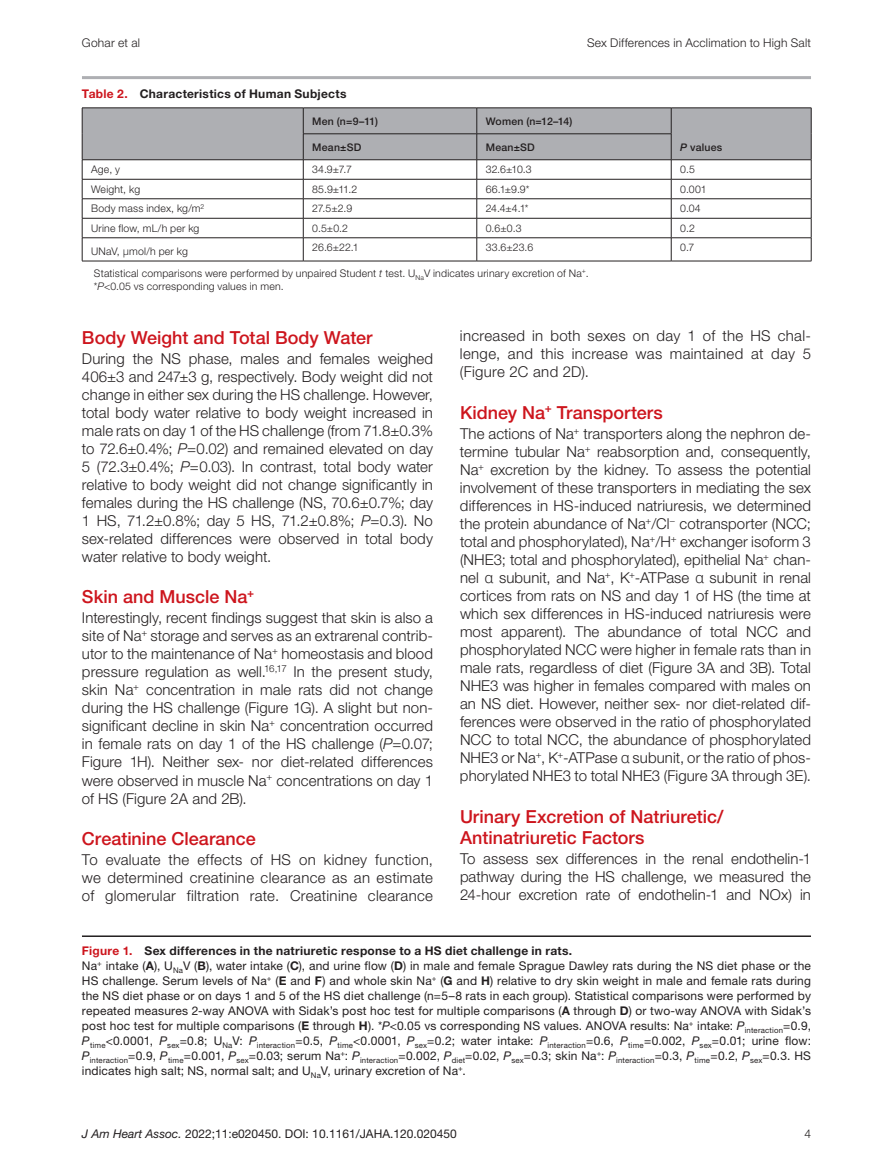
<style>
.page{position:relative;width:893px;height:1174px;background:#fff}
.page>*{position:absolute;margin:0;border:0;box-sizing:border-box;transform-origin:0 0}
.t1{font:500 18px/21px "Helvetica Neue LT Std";color:#cd151d}
.t2{font:300 15px/18px "Helvetica Neue LT Std";letter-spacing:.005em;color:#231f20;text-align:justify}
.t3{font:12px/15px "Helvetica Neue LT Std";letter-spacing:.015em;color:#231f20}
.t4{font:300 12px "Helvetica Neue LT Std";letter-spacing:.015em;color:#231f20}
.t5{font:700 12px "Helvetica Neue LT Std";letter-spacing:.025em;color:#231f20}
.t6{font:300 10.5px/13.5px "Helvetica Neue LT Std";letter-spacing:.02em;color:#231f20}
.t7{font:500 10.5px "Helvetica Neue LT Std";letter-spacing:.02em;color:#231f20}
.s1{color:#cd151d}
.s2{font-style:italic}
.s3{font-family:"Noto Sans"}
.s4{font-weight:700;color:#cd151d}
.s5{font-weight:700}
</style>
<div class="page">
<hr style="left:82px;top:261px;width:221px;height:1px;background:#231f20">
<hr style="left:303px;top:261px;width:174px;height:1px;background:#231f20">
<hr style="left:477px;top:261px;width:194px;height:1px;background:#231f20">
<hr style="left:671px;top:261px;width:140px;height:1px;background:#231f20">
<svg style="left:82px;top:108px;width:730px;height:153px"></svg>
<hr style="left:82px;top:159px;width:221px;height:1px;background:#231f20">
<hr style="left:82px;top:935px;width:729px;height:2px;background:#231f20">
<hr style="left:82px;top:76px;width:729px;height:3px;background:#aeafb3">
<p class="t4" style="left:82px;top:35px;width:60px">Gohar et al</p>
<p class="t4" style="left:587px;top:35px;width:225px">Sex Differences in Acclimation to High Salt</p>
<p class="t5" style="left:82px;top:86px;width:266px"><span class="s1">Table 2.</span> Characteristics of Human Subjects</p>
<p class="t7" style="left:312px;top:115px;width:67px">Men (n=9–11)</p>
<p class="t7" style="left:486px;top:115px;width:88px">Women (n=12–14)</p>
<p class="t7" style="left:312px;top:140px;width:51px">Mean±SD</p>
<p class="t7" style="left:486px;top:140px;width:51px">Mean±SD</p>
<p class="t7" style="left:680px;top:140px;width:44px"><span class="s2">P</span> values</p>
<p class="t6" style="left:91px;top:162px;width:30px">Age, y</p>
<p class="t6" style="left:312px;top:162px;width:41px">34.9±7.7</p>
<p class="t6" style="left:486px;top:162px;width:47px">32.6±10.3</p>
<p class="t6" style="left:680px;top:162px;width:16px">0.5</p>
<p class="t6" style="left:91px;top:182px;width:51px">Weight, kg</p>
<p class="t6" style="left:312px;top:182px;width:47px">85.9±11.2</p>
<p class="t6" style="left:486px;top:182px;width:45px">66.1±9.9*</p>
<p class="t6" style="left:680px;top:182px;width:28px">0.001</p>
<p class="t6" style="left:91px;top:201px;width:115px">Body mass index, kg/m<sup>2</sup></p>
<p class="t6" style="left:312px;top:201px;width:42px">27.5±2.9</p>
<p class="t6" style="left:486px;top:201px;width:44px">24.4±4.1*</p>
<p class="t6" style="left:680px;top:201px;width:22px">0.04</p>
<p class="t6" style="left:91px;top:221px;width:110px">Urine flow, mL/h per kg</p>
<p class="t6" style="left:312px;top:221px;width:37px">0.5±0.2</p>
<p class="t6" style="left:486px;top:221px;width:37px">0.6±0.3</p>
<p class="t6" style="left:680px;top:221px;width:16px">0.2</p>
<p class="t6" style="left:91px;top:244px;width:98px">UNaV, <span class="s3">μ</span>mol/h per kg</p>
<p class="t6" style="left:312px;top:240px;width:48px">26.6±22.1</p>
<p class="t6" style="left:486px;top:240px;width:49px">33.6±23.6</p>
<p class="t6" style="left:680px;top:240px;width:16px">0.7</p>
<p class="t6" style="left:94px;top:266px;width:496px">Statistical comparisons were performed by unpaired Student <span class="s2">t</span> test. U<sub>Na</sub>V indicates urinary excretion of Na<sup>+</sup>. *<span class="s2">P</span>&lt;0.05 vs corresponding values in men.</p>
<p class="t1" style="left:82px;top:326px;width:292px">Body Weight and Total Body Water</p>
<p class="t2" style="left:82px;top:349px;width:353px">During the NS phase, males and females weighed 406±3 and 247±3 g, respectively. Body weight did not change in either sex during the HS challenge. However, total body water relative to body weight increased in male rats on day 1 of the HS challenge (from 71.8±0.3% to 72.6±0.4%; <span class="s2">P</span>=0.02) and remained elevated on day 5 (72.3±0.4%; <span class="s2">P</span>=0.03). In contrast, total body water relative to body weight did not change significantly in females during the HS challenge (NS, 70.6±0.7%; day 1 HS, 71.2±0.8%; day 5 HS, 71.2±0.8%; <span class="s2">P</span>=0.3). No sex-related differences were observed in total body water relative to body weight.</p>
<p class="t1" style="left:82px;top:586px;width:174px">Skin and Muscle Na<sup>+</sup></p>
<p class="t2" style="left:82px;top:609px;width:353px">Interestingly, recent findings suggest that skin is also a site of Na<sup>+</sup> storage and serves as an extrarenal contrib&shy;utor to the maintenance of Na<sup>+</sup> homeostasis and blood pressure regulation as well.<sup>16,17</sup> In the present study, skin Na<sup>+</sup> concentration in male rats did not change during the HS challenge (Figure 1G). A slight but non&shy;significant decline in skin Na<sup>+</sup> concentration occurred in female rats on day 1 of the HS challenge (<span class="s2">P</span>=0.07; Figure 1H). Neither sex- nor diet-related differences were observed in muscle Na<sup>+</sup> concentrations on day 1 of HS (Figure 2A and 2B).</p>
<p class="t1" style="left:82px;top:827px;width:175px">Creatinine Clearance</p>
<p class="t2" style="left:82px;top:850px;width:352px">To evaluate the effects of HS on kidney function, we determined creatinine clearance as an estimate of glomerular filtration rate. Creatinine clearance</p>
<p class="t2" style="left:460px;top:327px;width:353px">increased in both sexes on day 1 of the HS chal&shy;lenge, and this increase was maintained at day 5 (Figure 2C and 2D).</p>
<p class="t1" style="left:460px;top:401px;width:204px">Kidney Na<sup>+</sup> Transporters</p>
<p class="t2" style="left:460px;top:424px;width:353px">The actions of Na<sup>+</sup> transporters along the nephron de&shy;termine tubular Na<sup>+</sup> reabsorption and, consequently, Na<sup>+</sup> excretion by the kidney. To assess the potential involvement of these transporters in mediating the sex differences in HS-induced natriuresis, we determined the protein abundance of Na<sup>+</sup>/Cl<sup>−</sup> cotransporter (NCC; total and phosphorylated), Na<sup>+</sup>/H<sup>+</sup> exchanger isoform 3 (NHE3; total and phosphorylated), epithelial Na<sup>+</sup> chan&shy;nel <span class="s3">α</span> subunit, and Na<sup>+</sup>, K<sup>+</sup>-ATPase <span class="s3">α</span> subunit in renal cortices from rats on NS and day 1 of HS (the time at which sex differences in HS-induced natriuresis were most apparent). The abundance of total NCC and phosphorylated NCC were higher in female rats than in male rats, regardless of diet (Figure 3A and 3B). Total NHE3 was higher in females compared with males on an NS diet. However, neither sex- nor diet-related dif&shy;ferences were observed in the ratio of phosphorylated NCC to total NCC, the abundance of phosphorylated NHE3 or Na<sup>+</sup>, K<sup>+</sup>-ATPase <span class="s3">α</span> subunit, or the ratio of phos&shy;phorylated NHE3 to total NHE3 (Figure 3A through 3E).</p>
<p class="t1" style="left:460px;top:806px;width:265px">Urinary Excretion of Natriuretic/<br>Antinatriuretic Factors</p>
<p class="t2" style="left:460px;top:849px;width:352px">To assess sex differences in the renal endothelin-1 pathway during the HS challenge, we measured the 24-hour excretion rate of endothelin-1 and NOx) in</p>
<p class="t3" style="left:82px;top:943px;width:731px"><span class="s4">Figure 1.</span> <span class="s5">Sex differences in the natriuretic response to a HS diet challenge in rats.<br></span>Na<sup>+</sup> intake (<span class="s5">A</span>), U<sub>Na</sub>V (<span class="s5">B</span>), water intake (<span class="s5">C</span>), and urine flow (<span class="s5">D</span>) in male and female Sprague Dawley rats during the NS diet phase or the HS challenge. Serum levels of Na<sup>+</sup> (<span class="s5">E</span> and <span class="s5">F</span>) and whole skin Na<sup>+</sup> (<span class="s5">G</span> and <span class="s5">H</span>) relative to dry skin weight in male and female rats during the NS diet phase or on days 1 and 5 of the HS diet challenge (n=5–8 rats in each group). Statistical comparisons were performed by repeated measures 2-way ANOVA with Sidak’s post hoc test for multiple comparisons (<span class="s5">A</span> through <span class="s5">D</span>) or two-way ANOVA with Sidak’s post hoc test for multiple comparisons (<span class="s5">E</span> through <span class="s5">H</span>). *<span class="s2">P</span>&lt;0.05 vs corresponding NS values. ANOVA results: Na<sup>+</sup> intake: <span class="s2">P</span><sub>interaction</sub>=0.9, <span class="s2">P</span><sub>time</sub>&lt;0.0001, <span class="s2">P</span><sub>sex</sub>=0.8; U<sub>Na</sub>V: <span class="s2">P</span><sub>interaction</sub>=0.5, <span class="s2">P</span><sub>time</sub>&lt;0.0001, <span class="s2">P</span><sub>sex</sub>=0.2; water intake: <span class="s2">P</span><sub>interaction</sub>=0.6, <span class="s2">P</span><sub>time</sub>=0.002, <span class="s2">P</span><sub>sex</sub>=0.01; urine flow:<br><span class="s2">P</span><sub>interaction</sub>=0.9, <span class="s2">P</span><sub>time</sub>=0.001, <span class="s2">P</span><sub>sex</sub>=0.03; serum Na<sup>+</sup>: <span class="s2">P</span><sub>interaction</sub>=0.002, <span class="s2">P</span><sub>diet</sub>=0.02, <span class="s2">P</span><sub>sex</sub>=0.3; skin Na<sup>+</sup>: <span class="s2">P</span><sub>interaction</sub>=0.3, <span class="s2">P</span><sub>time</sub>=0.2, <span class="s2">P</span><sub>sex</sub>=0.3. HS indicates high salt; NS, normal salt; and U<sub>Na</sub>V, urinary excretion of Na<sup>+</sup>.</p>
<p class="t3" style="left:82px;top:1126px;width:376px"><span class="s2">J Am Heart Assoc.</span> 2022;11:e020450. DOI: 10.1161/JAHA.120.020450</p>
<p class="t4" style="left:804px;top:1126px;width:8px">4</p>
</div>
